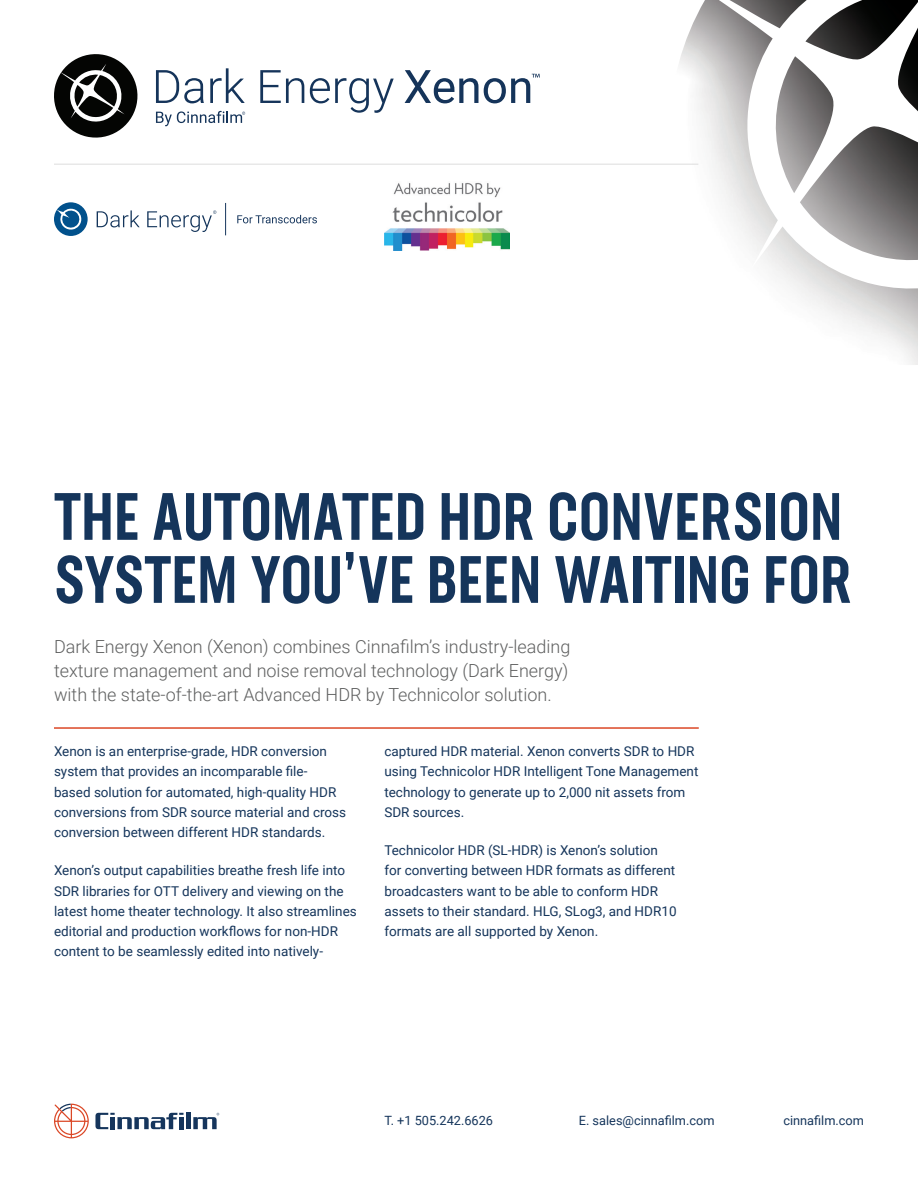
<style>
.page{position:relative;width:918px;height:1188px;background:#fff}
.page>*{position:absolute;margin:0;border:0;box-sizing:border-box;transform-origin:0 0}
.t1{font:500 66px/63px "Neusa Next Std Compact";letter-spacing:.01em;color:#15355b}
.t2{font:300 18px/24px "Roboto";color:#5f6060;text-align:justify}
.t3{font:13.5px/20.2px "Roboto";color:#15355b}
.t4{font:12.75px "Roboto";color:#15355b}
</style>
<div class="page">
<div style="left:186px;top:1113px;width:5px;height:16px;background:#15355c"></div>
<svg style="left:95px;top:1113px;width:89px;height:16px"></svg>
<svg style="left:54px;top:1104px;width:35px;height:34px"></svg>
<svg style="left:193px;top:1113px;width:26px;height:16px"></svg>
<hr style="left:54px;top:727px;width:645px;height:2px;background:#db4726">
<svg style="left:156px;top:111px;width:89px;height:15px"></svg>
<svg style="left:156px;top:70px;width:48px;height:33px"></svg>
<svg style="left:210px;top:68px;width:35px;height:35px"></svg>
<svg style="left:260px;top:70px;width:44px;height:33px"></svg>
<svg style="left:310px;top:78px;width:84px;height:35px"></svg>
<svg style="left:405px;top:70px;width:73px;height:33px"></svg>
<svg style="left:484px;top:74px;width:56px;height:29px"></svg>
<svg style="left:54px;top:54px;width:84px;height:84px"></svg>
<svg style="left:690px;top:0;width:228px;height:300px"></svg>
<img style="left:384px;top:182px;width:125px;height:68px">
<svg style="left:97px;top:210px;width:43px;height:17px"></svg>
<div style="left:54px;top:202px;width:34px;height:34px;background:#01518c;border-radius:50%"></div>
<svg style="left:57px;top:208px;width:25px;height:22px"></svg>
<svg style="left:147px;top:210px;width:69px;height:22px"></svg>
<hr style="left:225px;top:203px;width:1px;height:32px;background:#15355c">
<svg style="left:237px;top:215px;width:80px;height:8px"></svg>
<hr style="left:54px;top:164px;width:644px;height:1px;background:#ddd">
<h1 class="t1" style="left:54px;top:484px;width:799px">THE AUTOMATED HDR CONVERSION<br>SYSTEM YOU’VE BEEN WAITING FOR</h1>
<h2 class="t2" style="left:54px;top:633px;width:518px">Dark Energy Xenon (Xenon) combines Cinnafilm’s industry-leading texture management and noise removal technology (Dark Energy) with the state-of-the-art Advanced HDR by Technicolor solution.</h2>
<p class="t3" style="left:54px;top:741px;width:294px">Xenon is an enterprise-grade, HDR conversion system that provides an incomparable file&shy;based solution for automated, high-quality HDR conversions from SDR source material and cross conversion between different HDR standards.</p>
<p class="t3" style="left:54px;top:860px;width:304px">Xenon’s output capabilities breathe fresh life into SDR libraries for OTT delivery and viewing on the latest home theater technology. It also streamlines editorial and production workflows for non-HDR content to be seamlessly edited into natively-</p>
<p class="t3" style="left:384px;top:741px;width:316px">captured HDR material. Xenon converts SDR to HDR using Technicolor HDR Intelligent Tone Management technology to generate up to 2,000 nit assets from SDR sources.</p>
<p class="t3" style="left:384px;top:840px;width:294px">Technicolor HDR (SL-HDR) is Xenon’s solution for converting between HDR formats as different broadcasters want to be able to conform HDR assets to their standard. HLG, SLog3, and HDR10 formats are all supported by Xenon.</p>
<p class="t4" style="left:384px;top:1112px;width:110px">T. +1 505.242.6626</p>
<p class="t4" style="left:579px;top:1112px;width:137px">E. sales@cinnafilm.com</p>
<p class="t4" style="left:783px;top:1112px;width:82px">cinnafilm.com</p>
</div>
